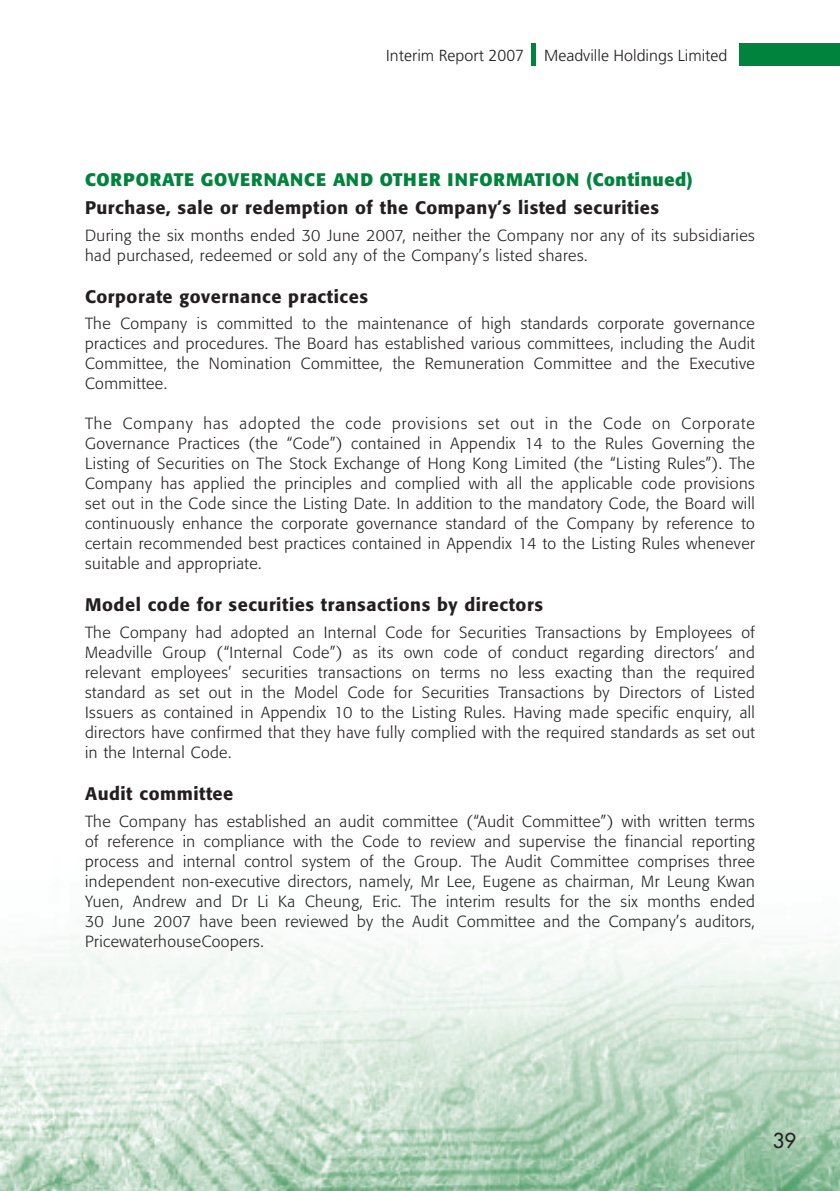
<style>
.page{position:relative;width:840px;height:1191px;background:#fff}
.page>*{position:absolute;margin:0;border:0;box-sizing:border-box;transform-origin:0 0}
.t1{font:20px "Futura";color:#231f20}
.t2{font:500 18px "Formata";letter-spacing:.03em;color:#231f20}
.t3{font:700 18px "Formata";letter-spacing:.03em;color:#00843d}
.t4{font:300 16px/20px "Formata";letter-spacing:.03em;color:#231f20;text-align:justify}
.t5{font:300 16px "Frutiger";color:#231f20}
</style>
<div class="page">
<img style="left:0;top:925px;width:839px;height:265px">
<hr style="left:531px;top:43px;width:4px;height:22px;background:#00843d">
<div style="left:738px;top:43px;width:101px;height:22px;background:#00843d"></div>
<p class="t5" style="left:386px;top:50px;width:342px">Interim Report 2007 Meadville Holdings Limited</p>
<p class="t3" style="left:85px;top:173px;width:609px">CORPORATE GOVERNANCE AND OTHER INFORMATION (Continued)</p>
<p class="t2" style="left:85px;top:201px;width:575px">Purchase, sale or redemption of the Company’s listed securities</p>
<p class="t4" style="left:85px;top:227px;width:671px">During the six months ended 30 June 2007, neither the Company nor any of its subsidiaries had purchased, redeemed or sold any of the Company’s listed shares.</p>
<p class="t2" style="left:85px;top:290px;width:284px">Corporate governance practices</p>
<p class="t4" style="left:85px;top:315px;width:671px">The Company is committed to the maintenance of high standards corporate governance practices and procedures. The Board has established various committees, including the Audit Committee, the Nomination Committee, the Remuneration Committee and the Executive Committee.</p>
<p class="t4" style="left:85px;top:415px;width:671px">The Company has adopted the code provisions set out in the Code on Corporate Governance Practices (the “Code”) contained in Appendix 14 to the Rules Governing the Listing of Securities on The Stock Exchange of Hong Kong Limited (the “Listing Rules”). The Company has applied the principles and complied with all the applicable code provisions set out in the Code since the Listing Date. In addition to the mandatory Code, the Board will continuously enhance the corporate governance standard of the Company by reference to certain recommended best practices contained in Appendix 14 to the Listing Rules whenever suitable and appropriate.</p>
<p class="t2" style="left:85px;top:598px;width:459px">Model code for securities transactions by directors</p>
<p class="t4" style="left:85px;top:624px;width:671px">The Company had adopted an Internal Code for Securities Transactions by Employees of Meadville Group (“Internal Code”) as its own code of conduct regarding directors’ and relevant employees’ securities transactions on terms no less exacting than the required standard as set out in the Model Code for Securities Transactions by Directors of Listed Issuers as contained in Appendix 10 to the Listing Rules. Having made specific enquiry, all directors have confirmed that they have fully complied with the required standards as set out in the Internal Code.</p>
<p class="t2" style="left:85px;top:787px;width:150px">Audit committee</p>
<p class="t4" style="left:85px;top:812px;width:671px">The Company has established an audit committee (“Audit Committee”) with written terms of reference in compliance with the Code to review and supervise the financial reporting process and internal control system of the Group. The Audit Committee comprises three independent non-executive directors, namely, Mr Lee, Eugene as chairman, Mr Leung Kwan Yuen, Andrew and Dr Li Ka Cheung, Eric. The interim results for the six months ended 30 June 2007 have been reviewed by the Audit Committee and the Company’s auditors, PricewaterhouseCoopers.</p>
<p class="t1" style="left:772px;top:1127px;width:25px">39</p>
</div>
